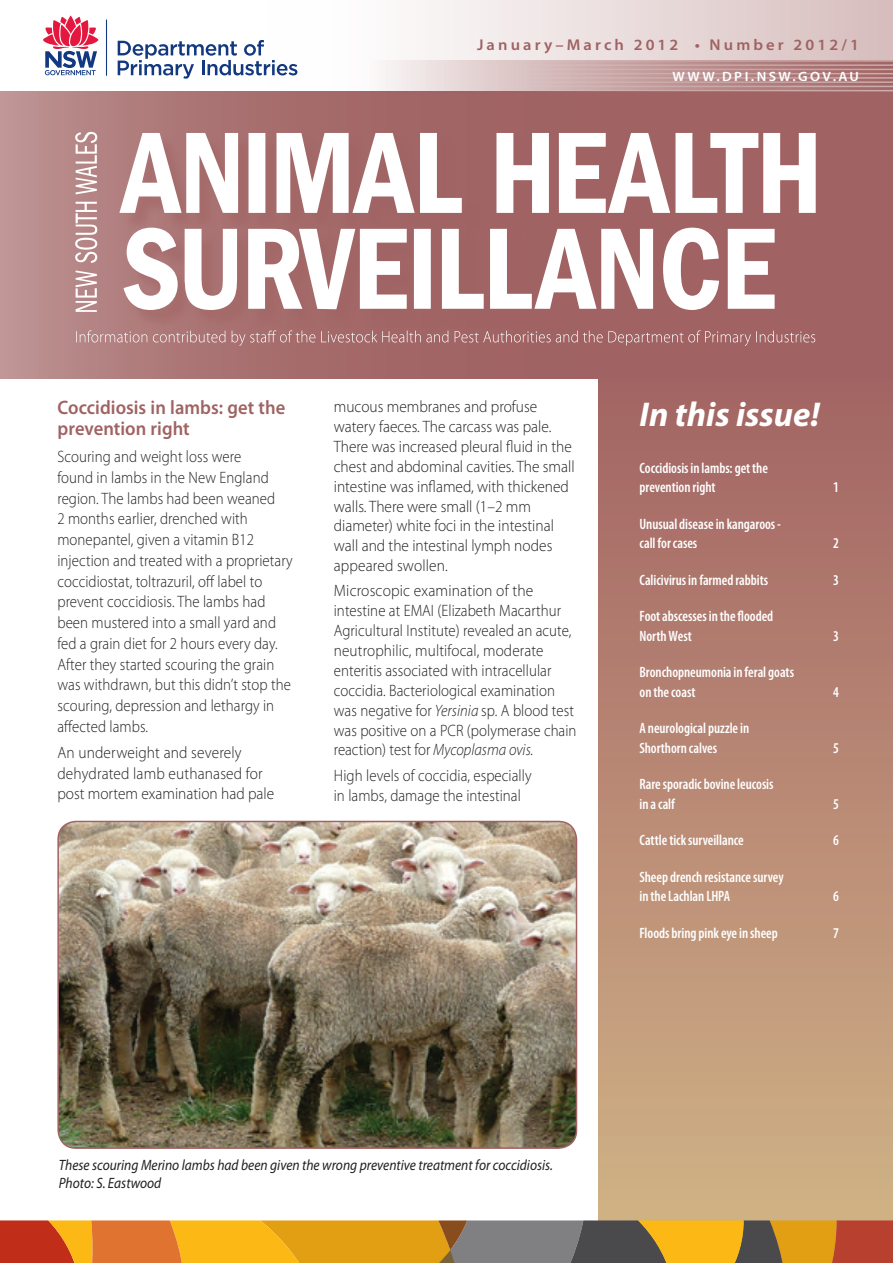
<style>
.page{position:relative;width:893px;height:1263px;background:#fff}
.page>*{position:absolute;margin:0;border:0;box-sizing:border-box;transform-origin:0 0}
.t1{font:italic 700 34.5px "Myriad Pro";color:#fff}
.subhead_green{font:600 19.5px/20.7px "Myriad Pro";letter-spacing:.005em;color:#a06262;scale:.95 1}
.body_text{font:300 16.5px/20.7px "Myriad Pro";letter-spacing:.005em;color:#231f20;scale:.9 1}
.body_text-2{font:300 16.5px/20px "Myriad Pro";letter-spacing:.005em;color:#231f20;scale:.93 1}
.body_text-3{font:300 16.5px/20px "Myriad Pro";letter-spacing:.005em;color:#231f20;scale:.94 1}
.body_text-4{font:600 15.6px "Myriad Pro";letter-spacing:.19em;color:#a06262;scale:1.05 1}
.contents{font:600 condensed 15px "Myriad Pro";letter-spacing:-.005em;color:#fff;scale:.95 1}
.captions-photos{font:italic 15px/18px "Myriad Pro";color:#231f20;scale:.9 1}
.body_text-5{font:600 13.5px "Myriad Pro";letter-spacing:.17em;color:#fff;scale:1.05 1}
.s1{font-style:italic}
</style>
<div class="page">
<div style="left:268px;top:0;width:625px;height:93px;background:linear-gradient(to right,#fff,#d8bebe)"></div>
<svg style="left:0;top:19px;width:893px;height:360px"></svg>
<div style="left:598px;top:360px;width:295px;height:903px;background:linear-gradient(to bottom,#a16163,#d2b688)"></div>
<svg style="left:0;top:91px;width:893px;height:287px;background:#a97171"></svg>
<svg style="left:370px;top:60px;width:523px;height:33px;background:#caa9a9"></svg>
<svg style="left:43px;top:15px;width:56px;height:60px"></svg>
<hr style="left:106px;top:20px;width:1px;height:56px;background:#113880">
<svg style="left:118px;top:40px;width:179px;height:39px"></svg>
<hr style="left:504px;top:60px;width:389px;height:2px;background:#fff">
<hr style="left:504px;top:64px;width:389px;height:2px;background:#fff">
<hr style="left:504px;top:69px;width:389px;height:1px;background:#fff">
<hr style="left:504px;top:73px;width:389px;height:1px;background:#fff">
<hr style="left:504px;top:77px;width:389px;height:2px;background:#fff">
<hr style="left:504px;top:81px;width:389px;height:2px;background:#fff">
<hr style="left:504px;top:86px;width:389px;height:1px;background:#fff">
<hr style="left:504px;top:90px;width:389px;height:1px;background:#fff">
<div style="left:123px;top:135px;width:711px;height:194px;background:#a06262"></div>
<svg style="left:119px;top:133px;width:697px;height:80px;fill:#faf8f8"></svg>
<svg style="left:124px;top:228px;width:651px;height:82px"></svg>
<svg style="left:75px;top:132px;width:22px;height:180px"></svg>
<svg style="left:76px;top:330px;width:739px;height:16px;background:#ae7a7a"></svg>
<svg style="left:0;top:1220px;width:893px;height:43px;background:#c28330"></svg>
<img style="left:58px;top:821px;width:518px;height:327px">
<div style="left:57px;top:821px;width:520px;height:328px;border:2px solid #a06262;border-radius:18px"></div>
<p class="body_text-4" style="left:477px;top:35px;width:365px">January–March 2012 • Number 2012/1</p>
<p class="body_text-5" style="left:673px;top:68px;width:179px">WWW.DPI.NSW.GOV.AU</p>
<p class="subhead_green" style="left:57px;top:397px;width:241px">Coccidiosis in lambs: get the prevention right</p>
<p class="body_text" style="left:57px;top:446px;width:263px">Scouring and weight loss were<br>found in lambs in the New England region. The lambs had been weaned<br>2 months earlier, drenched with monepantel, given a vitamin B12 injection and treated with a proprietary coccidiostat, toltrazuril, off label to prevent coccidiosis. The lambs had been mustered into a small yard and fed a grain diet for 2 hours every day.<br>After they started scouring the grain was withdrawn, but this didn’t stop the scouring, depression and lethargy in affected lambs.</p>
<p class="body_text-2" style="left:57px;top:742px;width:235px;line-height:20.7px">An underweight and severely dehydrated lamb euthanased for post mortem examination had pale</p>
<p class="body_text-2" style="left:334px;top:396px;width:260px">mucous membranes and profuse watery faeces. The carcass was pale.<br>There was increased pleural fluid in the chest and abdominal cavities. The small intestine was inflamed, with thickened walls. There were small (1–2 mm diameter) white foci in the intestinal wall and the intestinal lymph nodes appeared swollen.</p>
<p class="body_text-3" style="left:334px;top:581px;width:260px">Microscopic examination of the intestine at EMAI (Elizabeth Macarthur Agricultural Institute) revealed an acute, neutrophilic, multifocal, moderate enteritis associated with intracellular coccidia. Bacteriological examination was negative for <span class="s1">Yersinia</span> sp. A blood test was positive on a PCR (polymerase chain reaction) test for <span class="s1">Mycoplasma ovis.</span></p>
<p class="body_text" style="left:334px;top:765px;width:221px;line-height:20px">High levels of coccidia, especially in lambs, damage the intestinal</p>
<p class="t1" style="left:639px;top:392px;width:182px">In this issue!</p>
<p class="contents" style="left:639px;top:458px;width:137px">Coccidiosis in lambs: get the</p>
<p class="contents" style="left:639px;top:478px;width:81px">prevention right</p>
<p class="contents" style="left:833px;top:478px;width:8px">1</p>
<p class="contents" style="left:639px;top:514px;width:150px">Unusual disease in kangaroos -</p>
<p class="contents" style="left:639px;top:534px;width:62px">call for cases</p>
<p class="contents" style="left:833px;top:534px;width:8px">2</p>
<p class="contents" style="left:639px;top:570px;width:137px">Calicivirus in farmed rabbits</p>
<p class="contents" style="left:833px;top:570px;width:8px">3</p>
<p class="contents" style="left:639px;top:607px;width:142px">Foot abscesses in the flooded</p>
<p class="contents" style="left:639px;top:626px;width:57px">North West</p>
<p class="contents" style="left:833px;top:626px;width:8px">3</p>
<p class="contents" style="left:639px;top:663px;width:164px">Bronchopneumonia in feral goats</p>
<p class="contents" style="left:639px;top:682px;width:60px">on the coast</p>
<p class="contents" style="left:833px;top:682px;width:8px">4</p>
<p class="contents" style="left:639px;top:719px;width:117px">A neurological puzzle in</p>
<p class="contents" style="left:639px;top:738px;width:83px">Shorthorn calves</p>
<p class="contents" style="left:833px;top:738px;width:8px">5</p>
<p class="contents" style="left:639px;top:775px;width:143px">Rare sporadic bovine leucosis</p>
<p class="contents" style="left:639px;top:794px;width:39px">in a calf</p>
<p class="contents" style="left:833px;top:794px;width:8px">5</p>
<p class="contents" style="left:639px;top:831px;width:111px">Cattle tick surveillance</p>
<p class="contents" style="left:833px;top:831px;width:8px">6</p>
<p class="contents" style="left:639px;top:867px;width:153px">Sheep drench resistance survey</p>
<p class="contents" style="left:639px;top:887px;width:97px">in the Lachlan LHPA</p>
<p class="contents" style="left:833px;top:887px;width:8px">6</p>
<p class="contents" style="left:639px;top:923px;width:147px">Floods bring pink eye in sheep</p>
<p class="contents" style="left:833px;top:923px;width:8px">7</p>
<p class="captions-photos" style="left:59px;top:1156px;width:551px">These scouring Merino lambs had been given the wrong preventive treatment for coccidiosis.<br>Photo: S. Eastwood</p>
</div>
